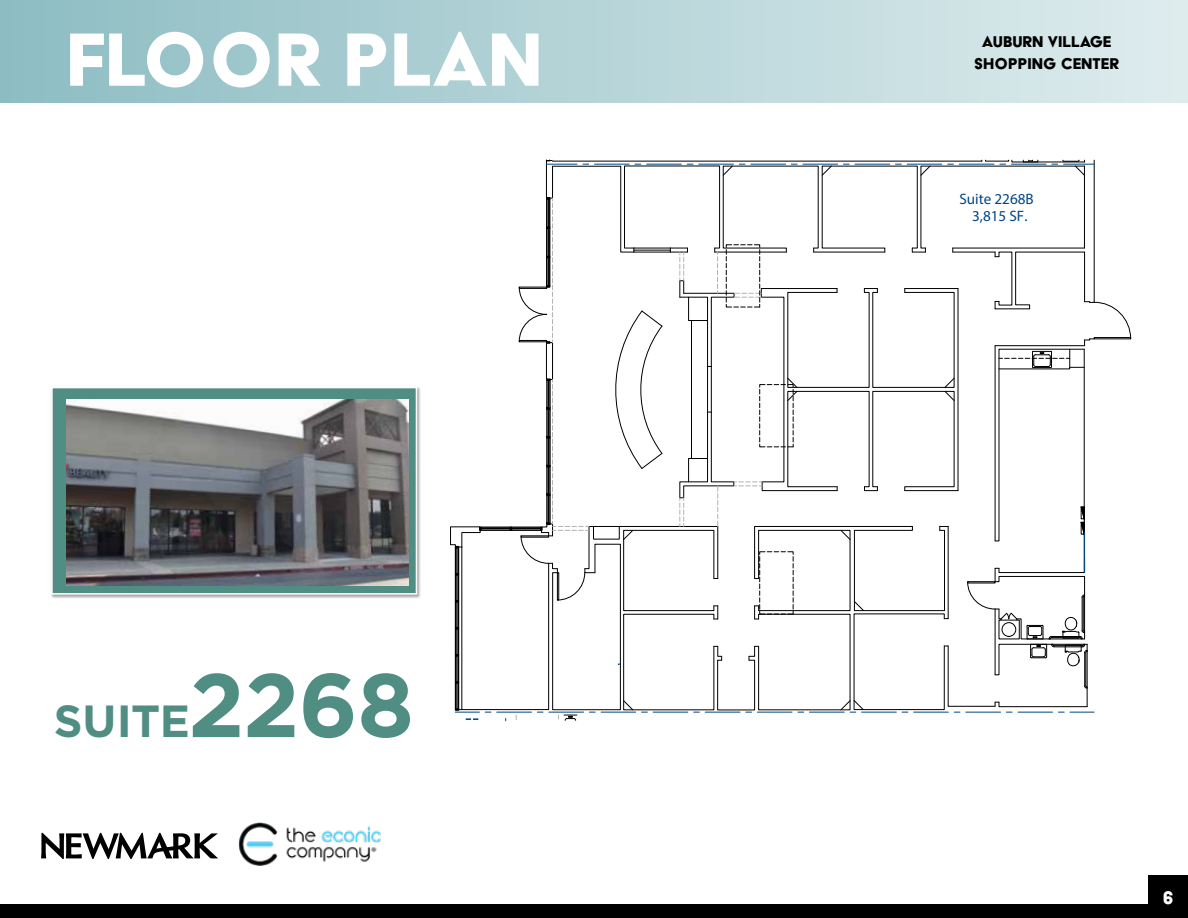
<style>
.page{position:relative;width:1188px;height:918px;background:#fff}
.page>*{position:absolute;margin:0;border:0;box-sizing:border-box;transform-origin:0 0}
.t1{font:87px "Acier BAT Text Solid";color:#fff}
.t2{font:700 45px "Gotham";letter-spacing:-.005em;color:#508e84}
.t3{font:21px "Acier BAT Text Solid";color:#fff}
.t4{font:18px/21.6px "Acier BAT Text Solid";color:#000;text-align:center}
.t5{font:15.15px "Lucida Sans";color:#004684}
.s1{font-size:90px}
</style>
<div class="page">
<div style="left:0;top:0;width:1188px;height:103px;background:linear-gradient(to right,#8dbdc3,#dfecee)"></div>
<div style="left:0;top:905px;width:1188px;height:13px;background:#000"></div>
<div style="left:1148px;top:875px;width:40px;height:43px;background:#000"></div>
<div style="left:50px;top:386px;width:371px;height:213px;background:#000;opacity:.35"></div>
<div style="left:51px;top:387px;width:366px;height:208px;background:#508e84;border:2px solid #fff"></div>
<svg style="left:450px;top:159px;width:681px;height:562px"></svg>
<img style="left:66px;top:400px;width:343px;height:186px">
<svg style="left:41px;top:833px;width:177px;height:26px"></svg>
<img style="left:238px;top:822px;width:143px;height:44px">
<h1 class="t1" style="left:66px;top:14px;width:478px">FLOOR PLAN</h1>
<h2 class="t2" style="left:54px;top:691px;width:362px">SUITE<span class="s1">2268</span></h2>
<p class="t4" style="left:974px;top:31px;width:146px">AUBURN VILLAGE<br>SHOPPING CENTER</p>
<p class="t5" style="left:959px;top:189px;width:76px">Suite 2268B</p>
<p class="t5" style="left:972px;top:207px;width:57px">3,815 SF.</p>
<p class="t3" style="left:1163px;top:886px;width:12px">6</p>
</div>
